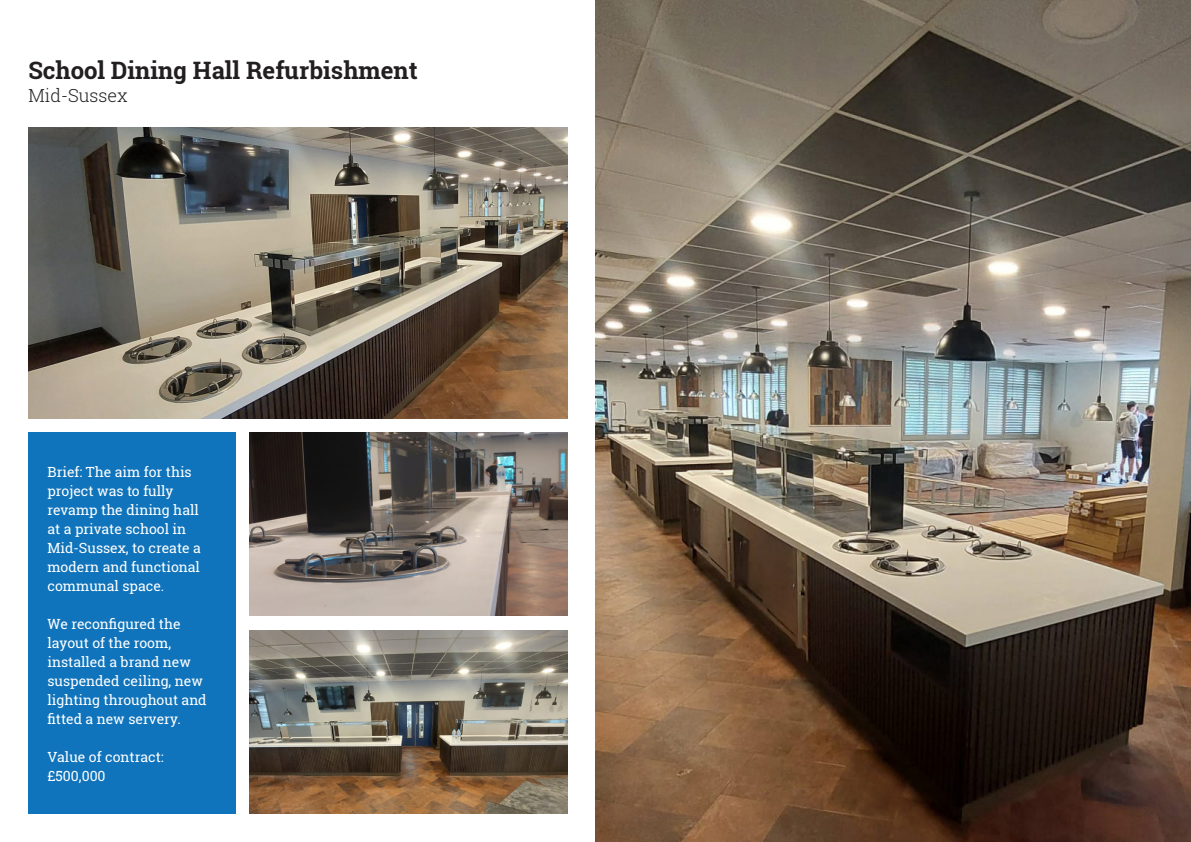
<style>
.page{position:relative;width:1191px;height:842px;background:#fff}
.page>*{position:absolute;margin:0;border:0;box-sizing:border-box;transform-origin:0 0}
.t1{font:700 24px "Roboto Slab";color:#231f20}
.t2{font:300 18px "Roboto Slab";color:#231f20}
.t3{font:14px/19px "Roboto Slab";color:#fff}
</style>
<div class="page">
<img style="left:28px;top:128px;width:539px;height:290px">
<img style="left:595px;top:0;width:596px;height:842px">
<img style="left:249px;top:432px;width:318px;height:184px">
<img style="left:249px;top:630px;width:318px;height:184px">
<div style="left:28px;top:432px;width:207px;height:382px;background:#1074bc"></div>
<p class="t1" style="left:28px;top:54px;width:391px">School Dining Hall Refurbishment</p>
<p class="t2" style="left:28px;top:83px;width:101px">Mid-Sussex</p>
<p class="t3" style="left:47px;top:462px;width:155px">Brief: The aim for this project was to fully revamp the dining hall at a private school in<br>Mid-Sussex, to create a modern and functional communal space.</p>
<p class="t3" style="left:47px;top:614px;width:161px">We reconfigured the layout of the room, installed a brand new suspended ceiling, new lighting throughout and fitted a new servery.</p>
<p class="t3" style="left:47px;top:747px;width:118px">Value of contract: £500,000</p>
</div>
